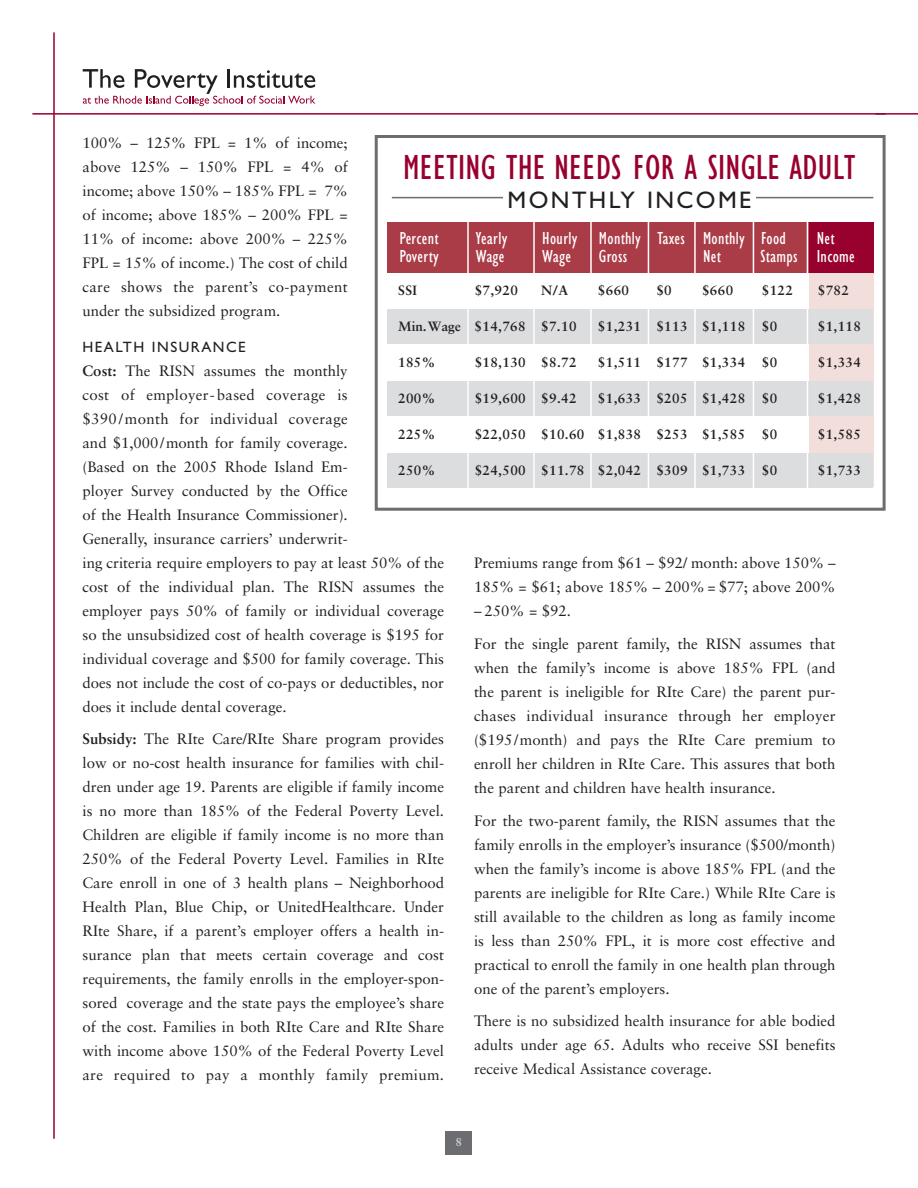
<style>
.page{position:relative;width:918px;height:1188px;background:#fff}
.page>*{position:absolute;margin:0;border:0;box-sizing:border-box;transform-origin:0 0}
.t1{font:condensed 36px "Gill Sans";letter-spacing:.005em;color:#98012d}
.t2{font:24px "Gill Sans";letter-spacing:.1em;color:#231f20}
.t3{font:condensed 18px "Gill Sans";letter-spacing:.02em;color:#fff}
.t4{font:15px/24px "Sabon";color:#231f20;text-align:justify}
.t5{font:15px "Gill Sans";letter-spacing:.1em;color:#231f20}
.t6{font:700 13.5px "Sabon";letter-spacing:.03em;color:#231f20}
.t7{font:700 13.5px "Sabon";color:#231f20}
.t8{font:12px "Sabon Bold Os F";color:#d1d2d4}
.s1{font-weight:700}
</style>
<div class="page">
<div style="left:446px;top:1131px;width:26px;height:24px;background:#6c6d70"></div>
<svg style="left:83px;top:69px;width:232px;height:37px"></svg>
<hr style="left:32px;top:113px;width:854px;height:2px;background:#98012d">
<hr style="left:53px;top:32px;width:2px;height:1107px;background:#98012d">
<hr style="left:875px;top:113px;width:43px;height:2px;background:#98012d">
<div style="left:375px;top:135px;width:511px;height:376px;border:3px solid #6c6d70"></div>
<div style="left:809px;top:223px;width:64px;height:264px;background:#f2dfdc"></div>
<div style="left:387px;top:223px;width:486px;height:50px;background:#aa3c47"></div>
<div style="left:387px;top:453px;width:486px;height:34px;background:#dcdddf"></div>
<div style="left:387px;top:381px;width:486px;height:34px;background:#dcdddf"></div>
<div style="left:387px;top:309px;width:486px;height:34px;background:#dcdddf"></div>
<hr style="left:756px;top:197px;width:117px;height:1px;background:#6c6d70">
<hr style="left:392px;top:197px;width:111px;height:1px;background:#6c6d70">
<hr style="left:467px;top:222px;width:2px;height:270px;background:#fff">
<hr style="left:533px;top:222px;width:2px;height:269px;background:#fff">
<hr style="left:590px;top:222px;width:2px;height:270px;background:#fff">
<hr style="left:648px;top:222px;width:1px;height:269px;background:#fff">
<hr style="left:694px;top:222px;width:2px;height:268px;background:#fff">
<hr style="left:753px;top:222px;width:1px;height:274px;background:#fff">
<hr style="left:807px;top:222px;width:1px;height:271px;background:#fff">
<div style="left:809px;top:223px;width:64px;height:50px;background:#98012d"></div>
<p class="t4" style="left:82px;top:132px;width:267px">100% – 125% FPL = 1% of income; above 125% – 150% FPL = 4% of income; above 150% – 185% FPL = 7% of income; above 185% – 200% FPL = 11% of income: above 200% – 225% FPL = 15% of income.) The cost of child care shows the parent’s co-payment under the subsidized program.</p>
<p class="t5" style="left:82px;top:341px;width:165px">HEALTH INSURANCE</p>
<p class="t4" style="left:82px;top:360px;width:363px;text-align:left"><span class="s1">Cost:</span> The RISN assumes the monthly<br>cost of employer-based coverage is<br>$390/month for individual coverage<br>and $1,000/month for family coverage.<br>(Based on the 2005 Rhode Island Em-<br>ployer Survey conducted by the Office<br>of the Health Insurance Commissioner).<br>Generally, insurance carriers’ underwrit-<br>ing criteria require employers to pay at least 50% of the cost of the individual plan. The RISN assumes the employer pays 50% of family or individual coverage so the unsubsidized cost of health coverage is $195 for individual coverage and $500 for family coverage. This does not include the cost of co-pays or deductibles, nor does it include dental coverage.</p>
<p class="t4" style="left:82px;top:728px;width:363px"><span class="s1">Subsidy:</span> The RIte Care/RIte Share program provides low or no-cost health insurance for families with chil&shy;dren under age 19. Parents are eligible if family income is no more than 185% of the Federal Poverty Level.<br>Children are eligible if family income is no more than 250% of the Federal Poverty Level. Families in RIte Care enroll in one of 3 health plans – Neighborhood Health Plan, Blue Chip, or UnitedHealthcare. Under RIte Share, if a parent’s employer offers a health in&shy;surance plan that meets certain coverage and cost requirements, the family enrolls in the employer-spon&shy;sored coverage and the state pays the employee’s share of the cost. Families in both RIte Care and RIte Share with income above 150% of the Federal Poverty Level are required to pay a monthly family premium.</p>
<h1 class="t1" style="left:403px;top:154px;width:454px">MEETING THE NEEDS FOR A SINGLE ADULT</h1>
<h2 class="t2" style="left:508px;top:191px;width:245px">MONTHLY INCOME</h2>
<p class="t3" style="left:399px;top:231px;width:41px">Percent</p>
<p class="t3" style="left:476px;top:231px;width:33px">Yearly</p>
<p class="t3" style="left:542px;top:231px;width:245px">Hourly Monthly Taxes Monthly Food</p>
<p class="t3" style="left:817px;top:231px;width:19px">Net</p>
<p class="t3" style="left:399px;top:249px;width:41px">Poverty</p>
<p class="t3" style="left:476px;top:249px;width:30px">Wage</p>
<p class="t3" style="left:542px;top:249px;width:30px">Wage</p>
<p class="t3" style="left:599px;top:249px;width:30px">Gross</p>
<p class="t3" style="left:703px;top:249px;width:19px">Net</p>
<p class="t3" style="left:760px;top:249px;width:96px">Stamps Income</p>
<p class="t6" style="left:398px;top:284px;width:20px">SSI</p>
<p class="t6" style="left:475px;top:284px;width:45px">$7,920</p>
<p class="t6" style="left:541px;top:284px;width:28px">N/A</p>
<p class="t6" style="left:598px;top:284px;width:33px">$660</p>
<p class="t6" style="left:656px;top:284px;width:17px">$0</p>
<p class="t6" style="left:702px;top:284px;width:33px">$660</p>
<p class="t6" style="left:762px;top:284px;width:33px">$122</p>
<p class="t6" style="left:818px;top:284px;width:33px">$782</p>
<p class="t7" style="left:398px;top:320px;width:180px">Min. Wage $14,768 $7.10</p>
<p class="t6" style="left:598px;top:320px;width:181px">$1,231 $113 $1,118 $0</p>
<p class="t6" style="left:818px;top:320px;width:45px">$1,118</p>
<p class="t6" style="left:398px;top:356px;width:39px">185%</p>
<p class="t6" style="left:475px;top:356px;width:103px">$18,130 $8.72</p>
<p class="t6" style="left:598px;top:356px;width:181px">$1,511 $177 $1,334 $0</p>
<p class="t6" style="left:818px;top:356px;width:45px">$1,334</p>
<p class="t6" style="left:398px;top:392px;width:39px">200%</p>
<p class="t6" style="left:475px;top:392px;width:103px">$19,600 $9.42</p>
<p class="t6" style="left:598px;top:392px;width:181px">$1,633 $205 $1,428 $0</p>
<p class="t6" style="left:818px;top:392px;width:45px">$1,428</p>
<p class="t6" style="left:398px;top:428px;width:39px">225%</p>
<p class="t6" style="left:475px;top:428px;width:304px">$22,050 $10.60 $1,838 $253 $1,585 $0</p>
<p class="t6" style="left:818px;top:428px;width:45px">$1,585</p>
<p class="t6" style="left:398px;top:464px;width:39px">250%</p>
<p class="t6" style="left:475px;top:464px;width:304px">$24,500 $11.78 $2,042 $309 $1,733 $0</p>
<p class="t6" style="left:818px;top:464px;width:45px">$1,733</p>
<p class="t4" style="left:474px;top:552px;width:363px">Premiums range from $61 – $92/ month: above 150% –<br>185% = $61; above 185% – 200% = $77; above 200%</p>
<p class="t4" style="left:474px;top:596px;width:363px;line-height:32.7px">– 250% = $92.<br>For the single parent family, the RISN assumes that</p>
<p class="t4" style="left:474px;top:657px;width:363px">when the family’s income is above 185% FPL (and the parent is ineligible for RIte Care) the parent pur&shy;chases individual insurance through her employer ($195/month) and pays the RIte Care premium to enroll her children in RIte Care. This assures that both the parent and children have health insurance.</p>
<p class="t4" style="left:474px;top:810px;width:363px">For the two-parent family, the RISN assumes that the family enrolls in the employer’s insurance ($500/month) when the family’s income is above 185% FPL (and the parents are ineligible for RIte Care.) While RIte Care is still available to the children as long as family income is less than 250% FPL, it is more cost effective and practical to enroll the family in one health plan through one of the parent’s employers.</p>
<p class="t4" style="left:474px;top:1010px;width:363px">There is no subsidized health insurance for able bodied adults under age 65. Adults who receive SSI benefits receive Medical Assistance coverage.</p>
<p class="t8" style="left:456px;top:1137px;width:8px">8</p>
</div>
